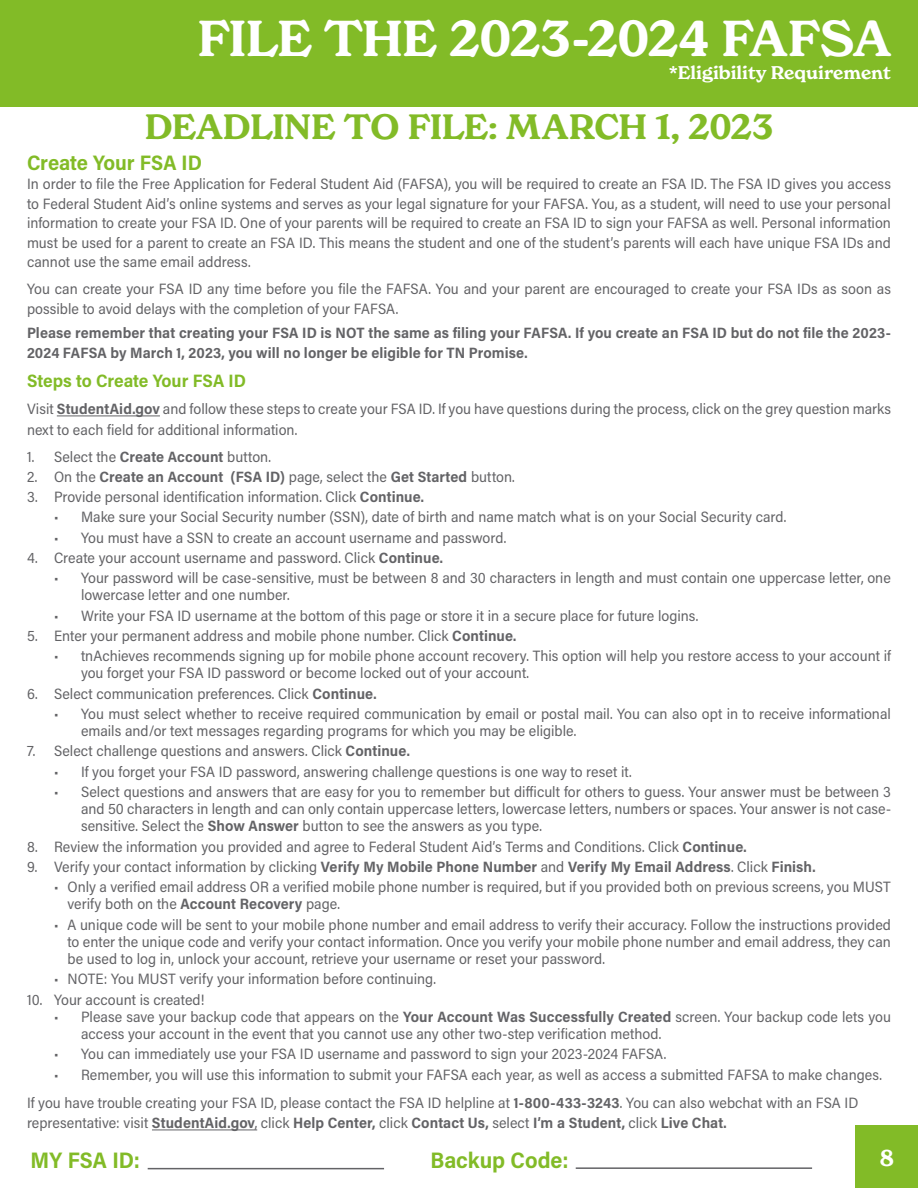
<style>
.page{position:relative;width:918px;height:1188px;background:#fff}
.page>*{position:absolute;margin:0;border:0;box-sizing:border-box;transform-origin:0 0}
.t1{font:600 49.5px "New Spirit";letter-spacing:-.015em;color:#fff}
.t2{font:600 34.5px "New Spirit";letter-spacing:-.01em;color:#82bb27}
.t3{font:700 22.5px "Acumin Pro Semi Cond";color:#82bb27}
.t4{font:600 22.5px "New Spirit";color:#fff}
.t5{font:700 21px "Acumin Pro Semi Cond";letter-spacing:-.005em;color:#82bb27}
.t6{font:600 18px "New Spirit";color:#fff}
.t7{font:700 18px "Acumin Pro Semi Cond";color:#82bb27}
.t8{font:15px/17.2px "Acumin Pro Semi Cond";color:#636366}
.t9{font:700 15px/19.8px "Acumin Pro Semi Cond";letter-spacing:.005em;color:#636366}
.s1{font-weight:700}
.s2{font-weight:400}
</style>
<div class="page">
<div style="left:0;top:0;width:918px;height:106px;background:#82bb27"></div>
<hr style="left:57px;top:416px;width:103px;height:1px;background:#636366">
<hr style="left:152px;top:1130px;width:105px;height:1px;background:#636366">
<hr style="left:148px;top:1168px;width:236px;height:1px;background:#636366">
<div style="left:856px;top:1126px;width:62px;height:62px;background:#82bb27"></div>
<hr style="left:576px;top:1167px;width:236px;height:2px;background:#636366">
<p class="t1" style="left:197px;top:8px;width:695px">FILE THE 2023-2024 FAFSA</p>
<p class="t6" style="left:669px;top:61px;width:224px">*Eligibility Requirement</p>
<p class="t2" style="left:145px;top:106px;width:630px">DEADLINE TO FILE: MARCH 1, 2023</p>
<p class="t5" style="left:27px;top:148px;width:177px">Create Your FSA ID</p>
<p class="t8" style="left:27px;top:174px;width:866px;line-height:19.5px;text-align:justify">In order to file the Free Application for Federal Student Aid (FAFSA), you will be required to create an FSA ID. The FSA ID gives you access to Federal Student Aid’s online systems and serves as your legal signature for your FAFSA. You, as a student, will need to use your personal information to create your FSA ID. One of your parents will be required to create an FSA ID to sign your FAFSA as well. Personal information must be used for a parent to create an FSA ID. This means the student and one of the student’s parents will each have unique FSA IDs and cannot use the same email address.</p>
<p class="t8" style="left:27px;top:279px;width:866px;line-height:19.5px">You can create your FSA ID any time before you file the FAFSA. You and your parent are encouraged to create your FSA IDs as soon as possible to avoid delays with the completion of your FAFSA.</p>
<p class="t9" style="left:27px;top:322px;width:865px">Please remember that creating your FSA ID is NOT the same as filing your FAFSA. If you create an FSA ID but do not file the 2023-<br>2024 FAFSA by March 1, 2023, you will no longer be eligible for TN Promise.</p>
<p class="t7" style="left:27px;top:368px;width:221px">Steps to Create Your FSA ID</p>
<p class="t8" style="left:27px;top:398px;width:866px;line-height:20.2px">Visit <span class="s1">StudentAid.gov</span> and follow these steps to create your FSA ID. If you have questions during the process, click on the grey question marks next to each field for additional information.</p>
<p class="t8" style="left:27px;top:447px;width:246px">1. Select the <span class="s1">Create Account</span> button.</p>
<p class="t9" style="left:27px;top:466px;width:489px"><span class="s2">2. On the</span> Create an Account (FSA ID) <span class="s2">page, select the</span> Get Started <span class="s2">button.</span></p>
<p class="t8" style="left:27px;top:488px;width:399px">3. Provide personal identification information. Click <span class="s1">Continue.</span></p>
<p class="t8" style="left:54px;top:508px;width:734px">• Make sure your Social Security number (SSN), date of birth and name match what is on your Social Security card.</p>
<p class="t8" style="left:54px;top:528px;width:454px">• You must have a SSN to create an account username and password.</p>
<p class="t8" style="left:27px;top:548px;width:418px">4. Create your account username and password. Click <span class="s1">Continue.</span></p>
<p class="t8" style="left:81px;top:569px;width:811px;text-indent:-27px">• Your password will be case-sensitive, must be between 8 and 30 characters in length and must contain one uppercase letter, one lowercase letter and one number.</p>
<p class="t8" style="left:54px;top:606px;width:646px">• Write your FSA ID username at the bottom of this page or store it in a secure place for future logins.</p>
<p class="t8" style="left:27px;top:626px;width:491px">5. Enter your permanent address and mobile phone number. Click <span class="s1">Continue.</span></p>
<p class="t8" style="left:81px;top:647px;width:812px;text-indent:-27px">• tnAchieves recommends signing up for mobile phone account recovery. This option will help you restore access to your account if you forget your FSA ID password or become locked out of your account.</p>
<p class="t8" style="left:27px;top:684px;width:351px">6. Select communication preferences. Click <span class="s1">Continue.</span></p>
<p class="t8" style="left:81px;top:704px;width:811px;text-indent:-27px">• You must select whether to receive required communication by email or postal mail. You can also opt in to receive informational emails and/or text messages regarding programs for which you may be eligible.</p>
<p class="t8" style="left:27px;top:742px;width:384px">7. Select challenge questions and answers. Click <span class="s1">Continue.</span></p>
<p class="t8" style="left:54px;top:762px;width:579px">• If you forget your FSA ID password, answering challenge questions is one way to reset it.</p>
<p class="t8" style="left:81px;top:782px;width:812px;text-align:justify;text-indent:-27px">• Select questions and answers that are easy for you to remember but difficult for others to guess. Your answer must be between 3 and 50 characters in length and can only contain uppercase letters, lowercase letters, numbers or spaces. Your answer is not case&shy;sensitive. Select the <span class="s1">Show Answer</span> button to see the answers as you type.</p>
<p class="t8" style="left:27px;top:837px;width:721px">8. Review the information you provided and agree to Federal Student Aid’s Terms and Conditions. Click <span class="s1">Continue.</span></p>
<p class="t9" style="left:27px;top:856px;width:790px"><span class="s2">9. Verify your contact information by clicking</span> Verify My Mobile Phone Number <span class="s2">and</span> Verify My Email Address<span class="s2">. Click</span> Finish.</p>
<p class="t8" style="left:68px;top:878px;width:825px;text-indent:-14px">• Only a verified email address OR a verified mobile phone number is required, but if you provided both on previous screens, you MUST verify both on the <span class="s1">Account Recovery</span> page.</p>
<p class="t8" style="left:68px;top:915px;width:825px;text-align:justify;text-indent:-14px">• A unique code will be sent to your mobile phone number and email address to verify their accuracy. Follow the instructions provided to enter the unique code and verify your contact information. Once you verify your mobile phone number and email address, they can be used to log in, unlock your account, retrieve your username or reset your password.</p>
<p class="t8" style="left:54px;top:970px;width:384px">• NOTE: You MUST verify your information before continuing.</p>
<p class="t8" style="left:27px;top:990px;width:179px">10. Your account is created!</p>
<p class="t8" style="left:81px;top:1007px;width:811px;text-indent:-27px">• Please save your backup code that appears on the <span class="s1">Your Account Was Successfully Created</span> screen. Your backup code lets you access your account in the event that you cannot use any other two-step verification method.</p>
<p class="t8" style="left:54px;top:1045px;width:614px">• You can immediately use your FSA ID username and password to sign your 2023-2024 FAFSA.</p>
<p class="t8" style="left:54px;top:1065px;width:829px">• Remember, you will use this information to submit your FAFSA each year, as well as access a submitted FAFSA to make changes.</p>
<p class="t8" style="left:27px;top:1092px;width:833px;line-height:20.2px">If you have trouble creating your FSA ID, please contact the FSA ID helpline at <span class="s1">1-800-433-3243</span>. You can also webchat with an FSA ID representative: visit <span class="s1">StudentAid.gov</span>, click <span class="s1">Help Center,</span> click <span class="s1">Contact Us,</span> select <span class="s1">I’m a Student,</span> click <span class="s1">Live Chat.</span></p>
<p class="t3" style="left:31px;top:1144px;width:111px">MY FSA ID:</p>
<p class="t3" style="left:430px;top:1144px;width:140px">Backup Code:</p>
<p class="t4" style="left:880px;top:1144px;width:16px">8</p>
</div>
